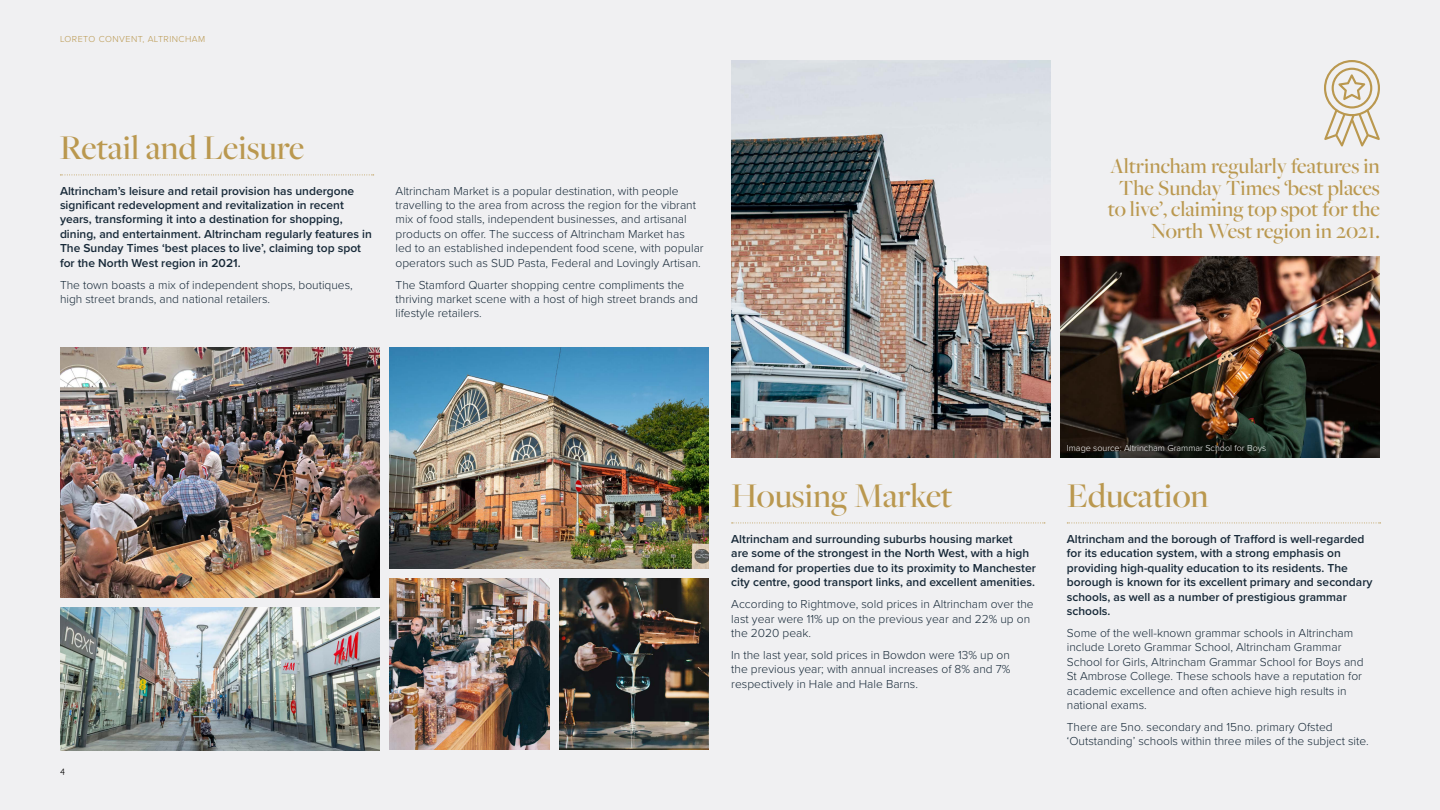
<style>
.page{position:relative;width:1440px;height:810px;background:#f0f0f2}
.page>*{position:absolute;margin:0;border:0;box-sizing:border-box;transform-origin:0 0}
.t1{font:500 36px "Freight Big Pro";color:#ba984f}
.t2{font:500 22.5px/21.8px "Freight Big Pro";color:#ba984f;text-align:right}
.t3{font:300 12px/14.4px "Proxima Nova";color:#172938}
.t4{font:600 12px/14.4px "Proxima Nova";color:#172938}
.t5{font:300 9px "Proxima Nova";color:#fff}
.t6{font:300 9px "Proxima Nova";letter-spacing:.05em;color:#ba984f}
.t7{font:9px "Quicksand";color:#000}
</style>
<div class="page">
<img style="left:390px;top:347px;width:319px;height:221px">
<img style="left:390px;top:579px;width:159px;height:171px">
<img style="left:560px;top:579px;width:149px;height:171px">
<img style="left:1061px;top:257px;width:319px;height:201px">
<img style="left:60px;top:347px;width:319px;height:250px">
<img style="left:731px;top:60px;width:319px;height:398px">
<img style="left:60px;top:608px;width:319px;height:142px">
<svg style="left:60px;top:175px;width:314px;height:1px"></svg>
<svg style="left:732px;top:523px;width:313px;height:1px"></svg>
<svg style="left:1067px;top:523px;width:314px;height:1px"></svg>
<svg style="left:1324px;top:60px;width:56px;height:86px"></svg>
<p class="t6" style="left:60px;top:32px;width:147px">LORETO CONVENT, ALTRINCHAM</p>
<h1 class="t1" style="left:60px;top:123px;width:246px">Retail and Leisure</h1>
<p class="t4" style="left:60px;top:183px;width:313px">Altrincham’s leisure and retail provision has undergone significant redevelopment and revitalization in recent years, transforming it into a destination for shopping, dining, and entertainment. Altrincham regularly features in The Sunday Times ‘best places to live’, claiming top spot for the North West region in 2021.</p>
<p class="t3" style="left:60px;top:277px;width:294px">The town boasts a mix of independent shops, boutiques, high street brands, and national retailers.</p>
<p class="t3" style="left:396px;top:183px;width:310px">Altrincham Market is a popular destination, with people travelling to the area from across the region for the vibrant mix of food stalls, independent businesses, and artisanal products on offer. The success of Altrincham Market has led to an established independent food scene, with popular operators such as SUD Pasta, Federal and Lovingly Artisan.</p>
<p class="t3" style="left:396px;top:277px;width:304px">The Stamford Quarter shopping centre compliments the thriving market scene with a host of high street brands and lifestyle retailers.</p>
<h2 class="t2" style="left:1108px;top:154px;width:274px">Altrincham regularly features in<br>The Sunday Times ‘best places to live’, claiming top spot for the<br>North West region in 2021.</h2>
<p class="t7" style="left:60px;top:765px;width:7px">4</p>
<p class="t5" style="left:1067px;top:441px;width:201px">Image source: Altrincham Grammar School for Boys</p>
<h1 class="t1" style="left:731px;top:472px;width:223px">Housing Market</h1>
<h1 class="t1" style="left:1067px;top:472px;width:143px">Education</h1>
<p class="t4" style="left:731px;top:532px;width:306px">Altrincham and surrounding suburbs housing market<br>are some of the strongest in the North West, with a high demand for properties due to its proximity to Manchester city centre, good transport links, and excellent amenities.</p>
<p class="t3" style="left:731px;top:596px;width:304px">According to Rightmove, sold prices in Altrincham over the last year were 11% up on the previous year and 22% up on the 2020 peak.</p>
<p class="t3" style="left:731px;top:647px;width:281px;text-align:justify">In the last year, sold prices in Bowdon were 13% up on the previous year; with annual increases of 8% and 7% respectively in Hale and Hale Barns.</p>
<p class="t4" style="left:1067px;top:532px;width:307px">Altrincham and the borough of Trafford is well-regarded for its education system, with a strong emphasis on providing high-quality education to its residents. The borough is known for its excellent primary and secondary schools, as well as a number of prestigious grammar schools.</p>
<p class="t3" style="left:1067px;top:625px;width:298px">Some of the well-known grammar schools in Altrincham include Loreto Grammar School, Altrincham Grammar School for Girls, Altrincham Grammar School for Boys and St Ambrose College. These schools have a reputation for academic excellence and often achieve high results in national exams.</p>
<p class="t3" style="left:1067px;top:719px;width:303px">There are 5no. secondary and 15no. primary Ofsted ‘Outstanding’ schools within three miles of the subject site.</p>
</div>
